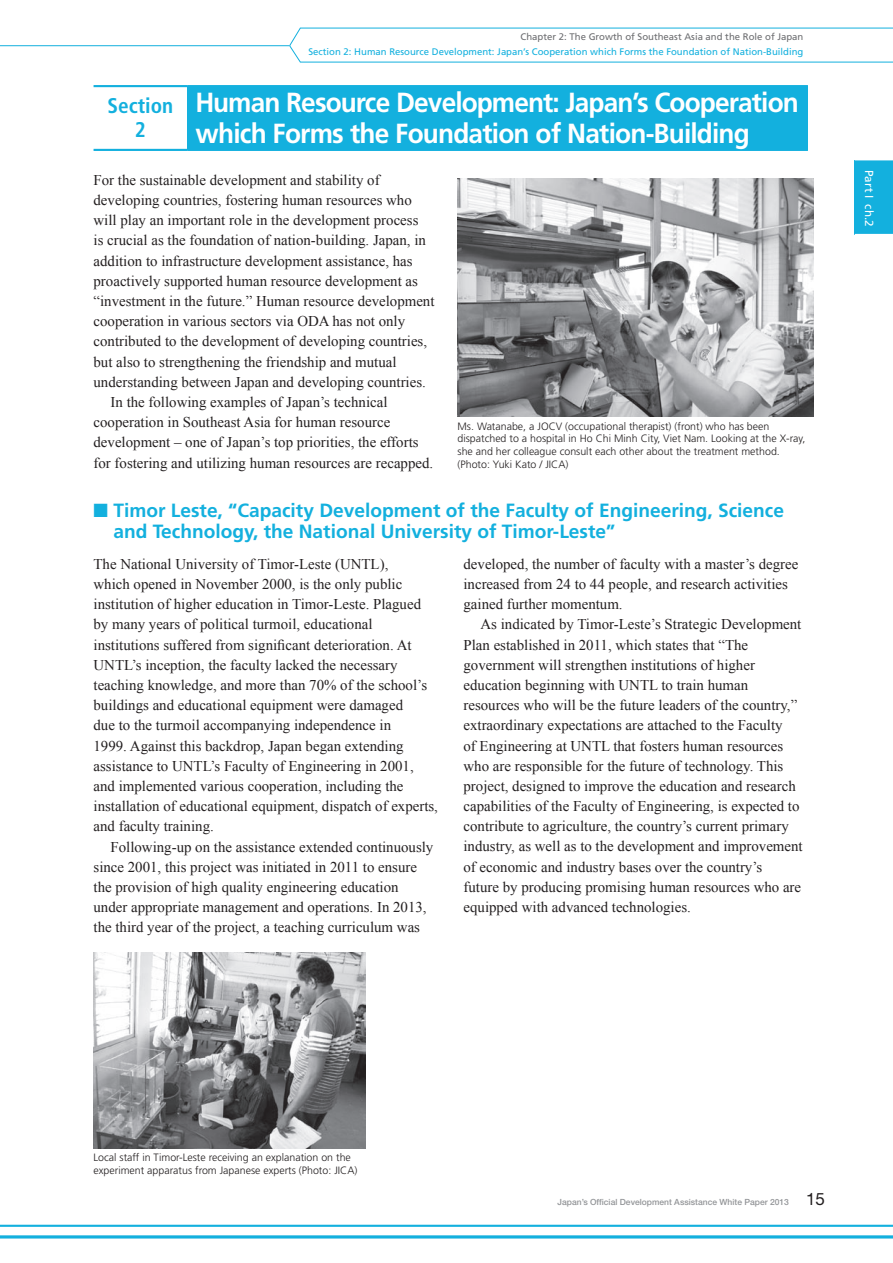
<style>
.page{position:relative;width:893px;height:1263px;background:#fff}
.page>*{position:absolute;margin:0;border:0;box-sizing:border-box;transform-origin:0 0}
.t1{font:700 27.6px/30.8px "Frutiger LT Std";letter-spacing:-.03em;color:#fff;scale:.95 1}
.t2{font:700 condensed 21.3px/23.4px "Frutiger LT Std";color:#13b0de;text-align:center}
.t3{font:700 19.2px/21.3px "Frutiger LT Std";color:#13b0de}
.t4{font:14.85px/20.2px "Times New Roman";color:#231f20}
.t5{font:11.7px "Frutiger LT Std";color:#fff}
.t6{font:300 10.65px/12.8px "Frutiger LT Std";color:#231f20}
.t7{font:9.6px "Frutiger LT Std";color:#13b0de}
.t8{font:9.6px "Frutiger LT Std";color:#6c6d70}
.t9{font:500 8.55px "Helvetica Neue LT Std";color:#939598}
.s1{font-weight:400;font-size:16.95px;color:#231f20}
</style>
<div class="page">
<hr style="left:0;top:1225px;width:893px;height:2px;background:#13b0de">
<hr style="left:0;top:1235px;width:893px;height:3px;background:#13b0de">
<svg style="left:289px;top:27px;width:604px;height:36px"></svg>
<hr style="left:0;top:45px;width:289px;height:1px;background:#13b0de">
<div style="left:187px;top:86px;width:621px;height:64px;background:#13b0de"></div>
<hr style="left:94px;top:85px;width:93px;height:2px;background:#13b0de">
<hr style="left:94px;top:149px;width:93px;height:2px;background:#13b0de">
<hr style="left:187px;top:85px;width:621px;height:2px;background:#13b0de">
<hr style="left:187px;top:149px;width:621px;height:2px;background:#13b0de">
<img style="left:94px;top:952px;width:271px;height:196px">
<img style="left:457px;top:179px;width:357px;height:237px">
<div style="left:855px;top:160px;width:38px;height:74px;background:#13b0de"></div>
<p class="t8" style="left:521px;top:31px;width:284px">Chapter 2: The Growth of Southeast Asia and the Role of Japan</p>
<p class="t7" style="left:309px;top:46px;width:496px">Section 2: Human Resource Development: Japan’s Cooperation which Forms the Foundation of Nation-Building</p>
<h2 class="t2" style="left:107px;top:94px;width:67px">Section<br>2</h2>
<h1 class="t1" style="left:195px;top:87px;width:637px">Human Resource Development: Japan’s Cooperation which Forms the Foundation of Nation-Building</h1>
<p class="t4" style="left:94px;top:170px;width:288px">For the sustainable development and stability of</p>
<p class="t4" style="left:94px;top:190px;width:320px">developing countries, fostering human resources who</p>
<p class="t4" style="left:94px;top:210px;width:326px">will play an important role in the development process</p>
<p class="t4" style="left:94px;top:230px;width:334px">is crucial as the foundation of nation-building. Japan, in</p>
<p class="t4" style="left:94px;top:250px;width:321px">addition to infrastructure development assistance, has</p>
<p class="t4" style="left:94px;top:271px;width:326px">proactively supported human resource development as</p>
<p class="t4" style="left:94px;top:291px;width:342px">“investment in the future.” Human resource development</p>
<p class="t4" style="left:94px;top:311px;width:313px">cooperation in various sectors via ODA has not only</p>
<p class="t4" style="left:94px;top:331px;width:335px">contributed to the development of developing countries,</p>
<p class="t4" style="left:94px;top:351px;width:304px">but also to strengthening the friendship and mutual</p>
<p class="t4" style="left:94px;top:372px;width:334px">understanding between Japan and developing countries.</p>
<p class="t4" style="left:111px;top:392px;width:278px">In the following examples of Japan’s technical</p>
<p class="t4" style="left:94px;top:412px;width:298px">cooperation in Southeast Asia for human resource</p>
<p class="t4" style="left:94px;top:432px;width:327px">development – one of Japan’s top priorities, the efforts</p>
<p class="t4" style="left:94px;top:452px;width:341px">for fostering and utilizing human resources are recapped.</p>
<p class="t6" style="left:457px;top:420px;width:349px">Ms. Watanabe, a JOCV (occupational therapist) (front) who has been dispatched to a hospital in Ho Chi Minh City, Viet Nam. Looking at the X-ray, she and her colleague consult each other about the treatment method. (Photo: Yuki Kato / JICA)</p>
<p class="t3" style="left:113px;top:499px;width:672px;text-indent:-20px">■ Timor Leste, “Capacity Development of the Faculty of Engineering, Science and Technology, the National University of Timor-Leste”</p>
<p class="t4" style="left:94px;top:553px;width:346px">The National University of Timor-Leste (UNTL),<br>which opened in November 2000, is the only public institution of higher education in Timor-Leste. Plagued by many years of political turmoil, educational institutions suffered from significant deterioration. At UNTL’s inception, the faculty lacked the necessary teaching knowledge, and more than 70% of the school’s buildings and educational equipment were damaged<br>due to the turmoil accompanying independence in<br>1999. Against this backdrop, Japan began extending assistance to UNTL’s Faculty of Engineering in 2001, and implemented various cooperation, including the installation of educational equipment, dispatch of experts, and faculty training.</p>
<p class="t4" style="left:94px;top:836px;width:341px;text-indent:17px">Following-up on the assistance extended continuously since 2001, this project was initiated in 2011 to ensure the provision of high quality engineering education under appropriate management and operations. In 2013, the third year of the project, a teaching curriculum was</p>
<p class="t4" style="left:463px;top:553px;width:336px">developed, the number of faculty with a master’s degree increased from 24 to 44 people, and research activities gained further momentum.</p>
<p class="t4" style="left:463px;top:614px;width:341px;text-indent:17px">As indicated by Timor-Leste’s Strategic Development Plan established in 2011, which states that “The government will strengthen institutions of higher education beginning with UNTL to train human resources who will be the future leaders of the country,” extraordinary expectations are attached to the Faculty<br>of Engineering at UNTL that fosters human resources who are responsible for the future of technology. This project, designed to improve the education and research capabilities of the Faculty of Engineering, is expected to contribute to agriculture, the country’s current primary industry, as well as to the development and improvement of economic and industry bases over the country’s<br>future by producing promising human resources who are equipped with advanced technologies.</p>
<p class="t5" style="left:876px;top:170px;width:58px;rotate:90deg">Part I ch.2</p>
<p class="t6" style="left:94px;top:1151px;width:265px">Local staff in Timor-Leste receiving an explanation on the experiment apparatus from Japanese experts (Photo: JICA)</p>
<p class="t9" style="left:558px;top:1197px;width:269px">Japan’s Official Development Assistance White Paper 2013 <span class="s1">15</span></p>
</div>
